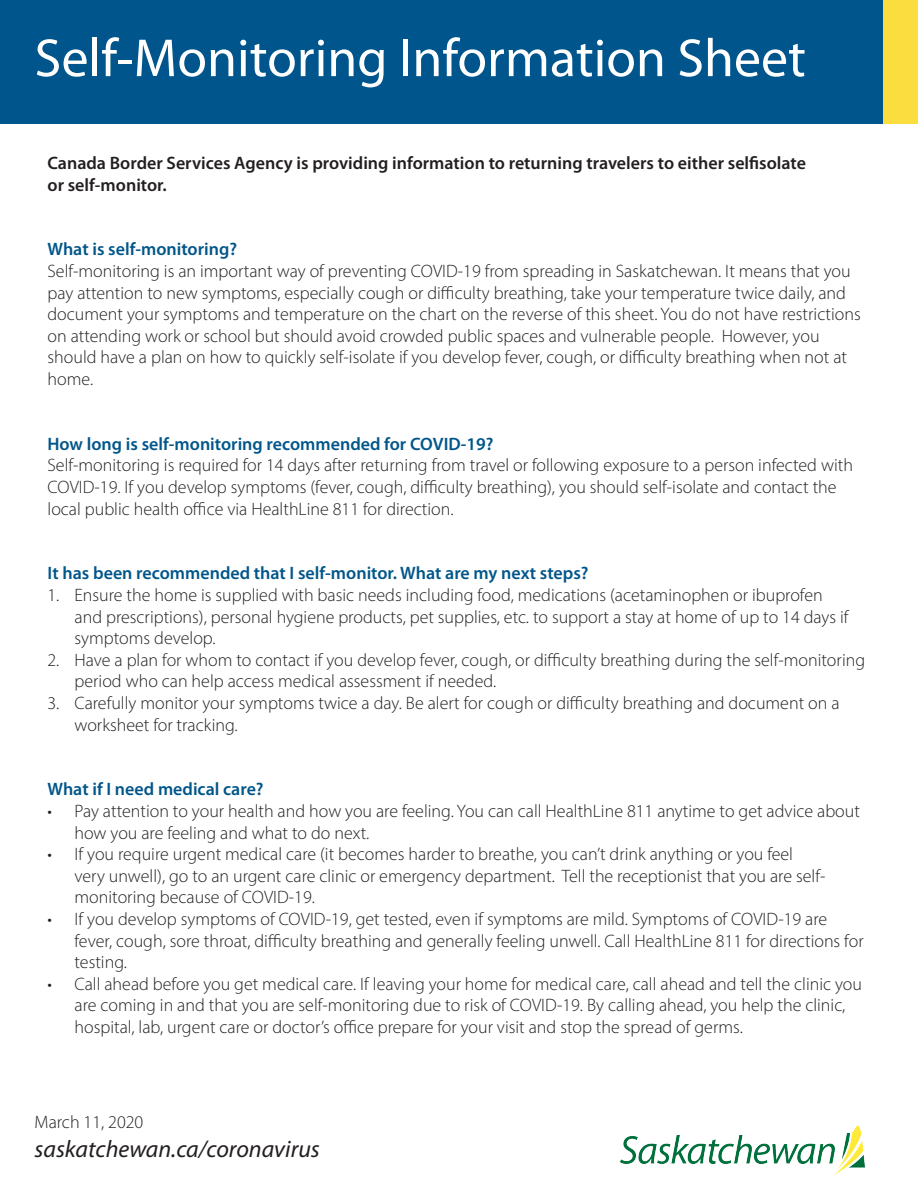
<style>
.page{position:relative;width:918px;height:1188px;background:#fff}
.page>*{position:absolute;margin:0;border:0;box-sizing:border-box;transform-origin:0 0}
.t1{font:54px "Myriad Pro";color:#fff}
.t2{font:italic 24px "Myriad Pro";color:#231f20}
.t3{font:300 18px/21.6px "Myriad Pro";color:#231f20}
.t4{font:600 18px "Myriad Pro";color:#00568a}
.t5{font:600 18px "Myriad Pro";color:#231f20}
</style>
<div class="page">
<div style="left:1px;top:0;width:917px;height:123px;background:#00558c"></div>
<div style="left:883px;top:0;width:35px;height:123px;background:#fbdd40"></div>
<img style="left:620px;top:1126px;width:245px;height:50px">
<p class="t1" style="left:35px;top:25px;width:773px">Self-Monitoring Information Sheet</p>
<p class="t5" style="left:48px;top:152px;width:760px">Canada Border Services Agency is providing information to returning travelers to either selfisolate</p>
<p class="t5" style="left:48px;top:173px;width:121px">or self-monitor.</p>
<p class="t4" style="left:48px;top:238px;width:191px">What is self-monitoring?</p>
<p class="t3" style="left:48px;top:260px;width:815px">Self-monitoring is an important way of preventing COVID-19 from spreading in Saskatchewan. It means that you pay attention to new symptoms, especially cough or difficulty breathing, take your temperature twice daily, and document your symptoms and temperature on the chart on the reverse of this sheet. You do not have restrictions on attending work or school but should avoid crowded public spaces and vulnerable people. However, you should have a plan on how to quickly self-isolate if you develop fever, cough, or difficulty breathing when not at home.</p>
<p class="t4" style="left:48px;top:432px;width:448px">How long is self-monitoring recommended for COVID-19?</p>
<p class="t3" style="left:48px;top:454px;width:807px">Self-monitoring is required for 14 days after returning from travel or following exposure to a person infected with<br>COVID-19. If you develop symptoms (fever, cough, difficulty breathing), you should self-isolate and contact the local public health office via HealthLine 811 for direction.</p>
<p class="t4" style="left:48px;top:562px;width:543px">It has been recommended that I self-monitor. What are my next steps?</p>
<p class="t3" style="left:75px;top:584px;width:776px;text-indent:-27px">1. Ensure the home is supplied with basic needs including food, medications (acetaminophen or ibuprofen and prescriptions), personal hygiene products, pet supplies, etc. to support a stay at home of up to 14 days if symptoms develop.</p>
<p class="t3" style="left:75px;top:649px;width:792px;text-indent:-27px">2. Have a plan for whom to contact if you develop fever, cough, or difficulty breathing during the self-monitoring period who can help access medical assessment if needed.</p>
<p class="t3" style="left:75px;top:692px;width:767px;text-indent:-27px">3. Carefully monitor your symptoms twice a day. Be alert for cough or difficulty breathing and document on a worksheet for tracking.</p>
<p class="t4" style="left:48px;top:778px;width:218px">What if I need medical care?</p>
<p class="t3" style="left:75px;top:800px;width:787px;text-indent:-27px">• Pay attention to your health and how you are feeling. You can call HealthLine 811 anytime to get advice about how you are feeling and what to do next.</p>
<p class="t3" style="left:75px;top:843px;width:752px;text-indent:-27px">• If you require urgent medical care (it becomes harder to breathe, you can’t drink anything or you feel very unwell), go to an urgent care clinic or emergency department. Tell the receptionist that you are self&shy;monitoring because of COVID-19.</p>
<p class="t3" style="left:75px;top:908px;width:791px;text-indent:-27px">• If you develop symptoms of COVID-19, get tested, even if symptoms are mild. Symptoms of COVID-19 are fever, cough, sore throat, difficulty breathing and generally feeling unwell. Call HealthLine 811 for directions for testing.</p>
<p class="t3" style="left:75px;top:973px;width:789px;text-indent:-27px">• Call ahead before you get medical care. If leaving your home for medical care, call ahead and tell the clinic you are coming in and that you are self-monitoring due to risk of COVID-19. By calling ahead, you help the clinic, hospital, lab, urgent care or doctor’s office prepare for your visit and stop the spread of germs.</p>
<p class="t3" style="left:35px;top:1111px;width:110px">March 11, 2020</p>
<p class="t2" style="left:35px;top:1134px;width:287px">saskatchewan.ca/coronavirus</p>
</div>
